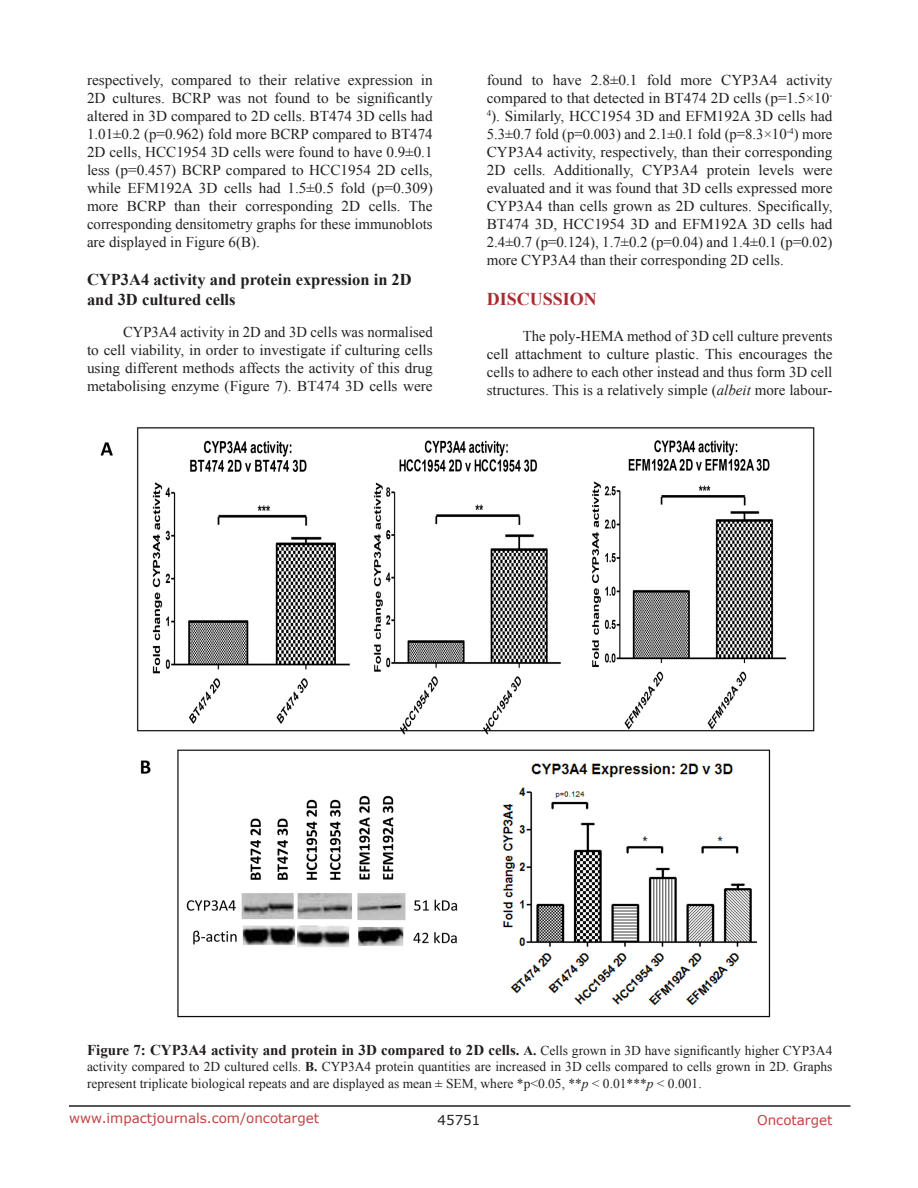
<style>
.page{position:relative;width:918px;height:1188px;background:#fff}
.page>*{position:absolute;margin:0;border:0;box-sizing:border-box;transform-origin:0 0}
.Heading{font:700 18px "Times New Roman";color:#ac2b31}
.SubHeading{font:700 16.5px/19.8px "Times New Roman";color:#231f20}
.BodyText{font:15px/18px "Times New Roman";color:#231f20;text-align:justify}
.figuretext{font:700 15px "Times New Roman";color:#231f20}
.figuretext-2{font:13.5px/16.2px "Times New Roman";color:#231f20}
.t1{font:13.5px "Verdana";color:#c24141}
.t2{font:13.5px "Verdana";color:#231f20}
.s1{font-style:italic}
.s2{font-size:13.5px}
.s3{font-weight:400;font-size:13.5px}
.s4{font-weight:700}
</style>
<div class="page">
<hr style="left:69px;top:1105px;width:781px;height:2px;background:#231f20">
<img style="left:100px;top:427px;width:715px;height:591px">
<p class="BodyText" style="left:87px;top:71px;width:347px">respectively, compared to their relative expression in 2D cultures. BCRP was not found to be significantly altered in 3D compared to 2D cells. BT474 3D cells had 1.01±0.2 (p=0.962) fold more BCRP compared to BT474<br>2D cells, HCC1954 3D cells were found to have 0.9±0.1 less (p=0.457) BCRP compared to HCC1954 2D cells, while EFM192A 3D cells had 1.5±0.5 fold (p=0.309) more BCRP than their corresponding 2D cells. The corresponding densitometry graphs for these immunoblots are displayed in Figure 6(B).</p>
<p class="SubHeading" style="left:87px;top:269px;width:326px">CYP3A4 activity and protein expression in 2D and 3D cultured cells</p>
<p class="BodyText" style="left:87px;top:322px;width:347px;text-indent:36px">CYP3A4 activity in 2D and 3D cells was normalised to cell viability, in order to investigate if culturing cells using different methods affects the activity of this drug metabolising enzyme (Figure 7). BT474 3D cells were</p>
<p class="BodyText" style="left:487px;top:71px;width:347px">found to have 2.8±0.1 fold more CYP3A4 activity compared to that detected in BT474 2D cells (p=1.5×10<sup>- 4</sup>). Similarly, HCC1954 3D and EFM192A 3D cells had 5.3±0.7 fold (p=0.003) and 2.1±0.1 fold (p=8.3×10<sup>-4</sup>) more CYP3A4 activity, respectively, than their corresponding 2D cells. Additionally, CYP3A4 protein levels were evaluated and it was found that 3D cells expressed more CYP3A4 than cells grown as 2D cultures. Specifically, BT474 3D, HCC1954 3D and EFM192A 3D cells had 2.4±0.7 (p=0.124), 1.7±0.2 (p=0.04) and 1.4±0.1 (p=0.02) more CYP3A4 than their corresponding 2D cells.</p>
<p class="Heading" style="left:487px;top:287px;width:112px">DISCUSSION</p>
<p class="BodyText" style="left:487px;top:327px;width:347px;text-indent:36px">The poly-HEMA method of 3D cell culture prevents cell attachment to culture plastic. This encourages the cells to adhere to each other instead and thus form 3D cell structures. This is a relatively simple (<span class="s1">albeit</span> more labour-</p>
<p class="figuretext" style="left:87px;top:1040px;width:747px">Figure 7: CYP3A4 activity and protein in 3D compared to 2D cells. <span class="s2">A.</span> <span class="s3">Cells grown in 3D have significantly higher CYP3A4</span></p>
<p class="figuretext-2" style="left:87px;top:1058px;width:747px">activity compared to 2D cultured cells. <span class="s4">B.</span> CYP3A4 protein quantities are increased in 3D cells compared to cells grown in 2D. Graphs represent triplicate biological repeats and are displayed as mean ± SEM, where *p&lt;0.05, **<span class="s1">p</span> &lt; 0.01***<span class="s1">p</span> &lt; 0.001.</p>
<p class="t1" style="left:69px;top:1109px;width:252px">www.impactjournals.com/oncotarget</p>
<p class="t2" style="left:438px;top:1111px;width:44px">45751</p>
<p class="t1" style="left:757px;top:1111px;width:77px">Oncotarget</p>
</div>
